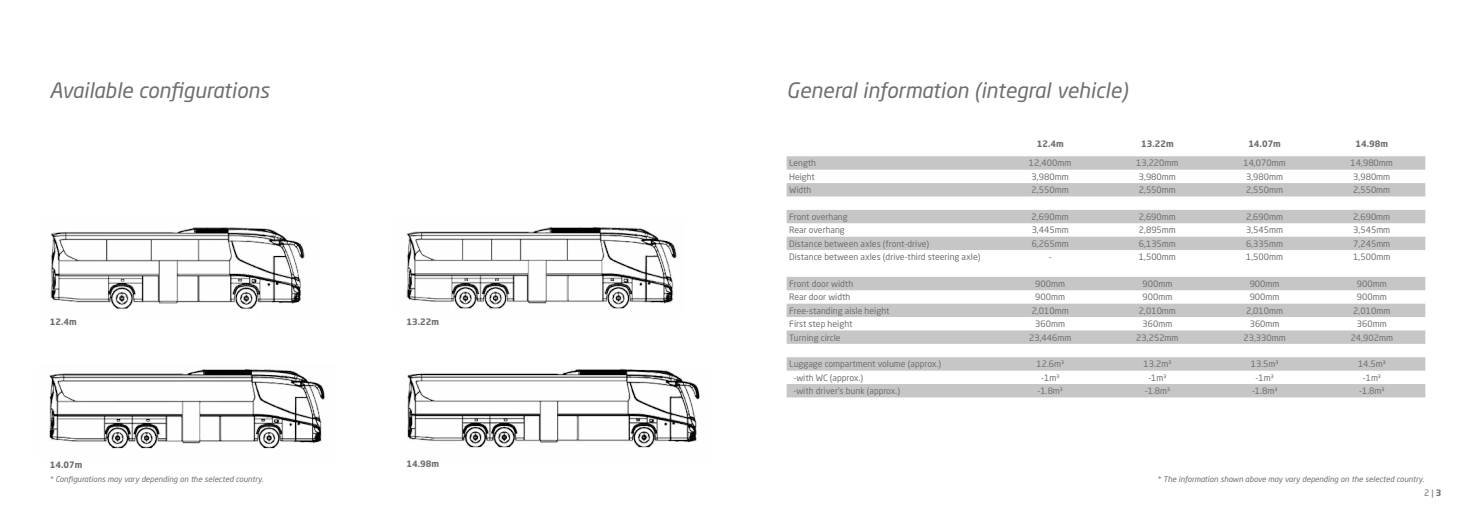
<style>
.page{position:relative;width:1474px;height:521px;background:#fff}
.page>*{position:absolute;margin:0;border:0;box-sizing:border-box;transform-origin:0 0}
.t1{font:italic 21px "Neo Sans Std";color:#706f6f}
.t2{font:8.75px "Neo Sans Std";color:#706f6f}
.t3{font:700 8.75px "Neo Sans Std";color:#706f6f}
.t4{font:italic 7.88px "Neo Sans Std";color:#706f6f}
.s1{font-weight:700}
</style>
<div class="page">
<svg style="left:786px;top:156px;width:639px;height:241px"></svg>
<img style="left:50px;top:227px;width:255px;height:82px">
<img style="left:49px;top:369px;width:276px;height:80px">
<img style="left:407px;top:368px;width:293px;height:80px">
<img style="left:406px;top:227px;width:271px;height:82px">
<h1 class="t1" style="left:50px;top:77px;width:221px">Available configurations</h1>
<p class="t3" style="left:50px;top:316px;width:28px">12.4m</p>
<p class="t3" style="left:406px;top:316px;width:34px">13.22m</p>
<p class="t3" style="left:50px;top:459px;width:34px">14.07m</p>
<p class="t3" style="left:406px;top:458px;width:34px">14.98m</p>
<h1 class="t1" style="left:786px;top:77px;width:343px">General information (integral vehicle)</h1>
<p class="t3" style="left:1036px;top:138px;width:28px">12.4m</p>
<p class="t3" style="left:1141px;top:138px;width:34px">13.22m</p>
<p class="t3" style="left:1248px;top:138px;width:34px">14.07m</p>
<p class="t3" style="left:1355px;top:138px;width:34px">14.98m</p>
<p class="t2" style="left:789px;top:158px;width:29px">Length</p>
<p class="t2" style="left:1029px;top:158px;width:44px">12,400mm</p>
<p class="t2" style="left:1136px;top:158px;width:44px">13,220mm</p>
<p class="t2" style="left:1243px;top:158px;width:44px">14,070mm</p>
<p class="t2" style="left:1350px;top:158px;width:44px">14,980mm</p>
<p class="t2" style="left:789px;top:171px;width:27px">Height</p>
<p class="t2" style="left:1031px;top:171px;width:39px">3,980mm</p>
<p class="t2" style="left:1138px;top:171px;width:39px">3,980mm</p>
<p class="t2" style="left:1245px;top:171px;width:39px">3,980mm</p>
<p class="t2" style="left:1353px;top:171px;width:39px">3,980mm</p>
<p class="t2" style="left:789px;top:185px;width:24px">Width</p>
<p class="t2" style="left:1031px;top:185px;width:39px">2,550mm</p>
<p class="t2" style="left:1138px;top:185px;width:39px">2,550mm</p>
<p class="t2" style="left:1245px;top:185px;width:39px">2,550mm</p>
<p class="t2" style="left:1353px;top:185px;width:39px">2,550mm</p>
<p class="t2" style="left:789px;top:211px;width:60px">Front overhang</p>
<p class="t2" style="left:1031px;top:211px;width:39px">2,690mm</p>
<p class="t2" style="left:1138px;top:211px;width:39px">2,690mm</p>
<p class="t2" style="left:1245px;top:211px;width:39px">2,690mm</p>
<p class="t2" style="left:1353px;top:211px;width:39px">2,690mm</p>
<p class="t2" style="left:789px;top:225px;width:57px">Rear overhang</p>
<p class="t2" style="left:1031px;top:225px;width:39px">3,445mm</p>
<p class="t2" style="left:1138px;top:225px;width:39px">2,895mm</p>
<p class="t2" style="left:1245px;top:225px;width:39px">3,545mm</p>
<p class="t2" style="left:1353px;top:225px;width:39px">3,545mm</p>
<p class="t2" style="left:789px;top:238px;width:142px">Distance between axles (front-drive)</p>
<p class="t2" style="left:1031px;top:238px;width:39px">6,265mm</p>
<p class="t2" style="left:1138px;top:238px;width:39px">6,135mm</p>
<p class="t2" style="left:1245px;top:238px;width:39px">6,335mm</p>
<p class="t2" style="left:1353px;top:238px;width:39px">7,245mm</p>
<p class="t2" style="left:789px;top:251px;width:193px">Distance between axles (drive-third steering axle)</p>
<p class="t2" style="left:1048px;top:251px;width:4px">-</p>
<p class="t2" style="left:1138px;top:251px;width:39px">1,500mm</p>
<p class="t2" style="left:1246px;top:251px;width:39px">1,500mm</p>
<p class="t2" style="left:1353px;top:251px;width:39px">1,500mm</p>
<p class="t2" style="left:789px;top:278px;width:66px">Front door width</p>
<p class="t2" style="left:1035px;top:278px;width:31px">900mm</p>
<p class="t2" style="left:1142px;top:278px;width:31px">900mm</p>
<p class="t2" style="left:1249px;top:278px;width:31px">900mm</p>
<p class="t2" style="left:1356px;top:278px;width:31px">900mm</p>
<p class="t2" style="left:789px;top:292px;width:63px">Rear door width</p>
<p class="t2" style="left:1035px;top:292px;width:31px">900mm</p>
<p class="t2" style="left:1142px;top:292px;width:31px">900mm</p>
<p class="t2" style="left:1249px;top:292px;width:31px">900mm</p>
<p class="t2" style="left:1356px;top:292px;width:31px">900mm</p>
<p class="t2" style="left:789px;top:305px;width:102px">Free-standing aisle height</p>
<p class="t2" style="left:1031px;top:305px;width:39px">2,010mm</p>
<p class="t2" style="left:1138px;top:305px;width:39px">2,010mm</p>
<p class="t2" style="left:1246px;top:305px;width:39px">2,010mm</p>
<p class="t2" style="left:1353px;top:305px;width:39px">2,010mm</p>
<p class="t2" style="left:789px;top:318px;width:65px">First step height</p>
<p class="t2" style="left:1035px;top:318px;width:31px">360mm</p>
<p class="t2" style="left:1142px;top:318px;width:31px">360mm</p>
<p class="t2" style="left:1249px;top:318px;width:31px">360mm</p>
<p class="t2" style="left:1356px;top:318px;width:31px">360mm</p>
<p class="t2" style="left:789px;top:332px;width:53px">Turning circle</p>
<p class="t2" style="left:1029px;top:332px;width:44px">23,446mm</p>
<p class="t2" style="left:1136px;top:332px;width:44px">23,252mm</p>
<p class="t2" style="left:1243px;top:332px;width:44px">23,330mm</p>
<p class="t2" style="left:1350px;top:332px;width:44px">24,902mm</p>
<p class="t2" style="left:789px;top:359px;width:153px">Luggage compartment volume (approx.)</p>
<p class="t2" style="left:1036px;top:359px;width:29px">12.6m³</p>
<p class="t2" style="left:1143px;top:359px;width:29px">13.2m³</p>
<p class="t2" style="left:1250px;top:359px;width:29px">13.5m³</p>
<p class="t2" style="left:1357px;top:359px;width:29px">14.5m³</p>
<p class="t2" style="left:793px;top:372px;width:71px">-with WC (approx.)</p>
<p class="t2" style="left:1041px;top:372px;width:20px">-1m³</p>
<p class="t2" style="left:1148px;top:372px;width:20px">-1m³</p>
<p class="t2" style="left:1255px;top:372px;width:20px">-1m³</p>
<p class="t2" style="left:1362px;top:372px;width:20px">-1m³</p>
<p class="t2" style="left:793px;top:385px;width:108px">-with driver’s bunk (approx.)</p>
<p class="t2" style="left:1037px;top:385px;width:27px">-1.8m³</p>
<p class="t2" style="left:1144px;top:385px;width:27px">-1.8m³</p>
<p class="t2" style="left:1251px;top:385px;width:27px">-1.8m³</p>
<p class="t2" style="left:1359px;top:385px;width:27px">-1.8m³</p>
<p class="t4" style="left:50px;top:474px;width:215px">* Configurations may vary depending on the selected country.</p>
<p class="t4" style="left:1157px;top:474px;width:269px">* The information shown above may vary depending on the selected country.</p>
<p class="t2" style="left:1423px;top:487px;width:19px">2 | <span class="s1">3</span></p>
</div>
